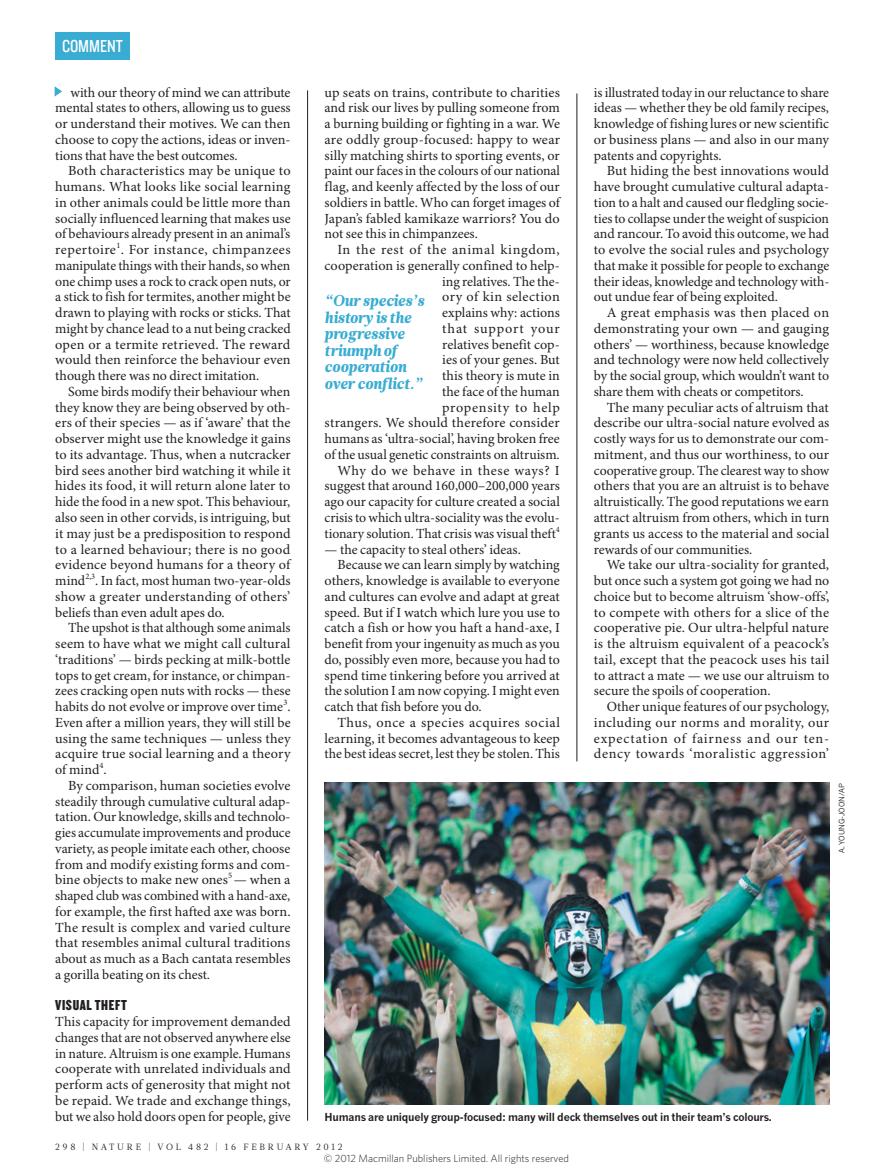
<style>
.page{position:relative;width:893px;height:1174px;background:#fff}
.page>*{position:absolute;margin:0;border:0;box-sizing:border-box;transform-origin:0 0}
.t1{font:18px "Knockout 29 Junior Ltweight";color:#fff}
.PULL_QUOTE{font:italic 900 15.75px/16.5px "Glosa Math";letter-spacing:-.005em;color:#38acd2;scale:.95 1}
.CROSSHEAD{font:15px "Knockout 69 Full Liteweight";letter-spacing:.04em;color:#231f20}
.BODY_INDENT{font:13.95px/15.8px "Minion Pro";color:#231f20;text-align:justify}
.BODY_1ST_PARA{font:13.95px/15.8px "Minion Pro";color:#231f20;text-align:justify}
.PIC_CAPTION{font:700 10.8px "News Gothic MTOT";letter-spacing:-.02em;color:#231f20}
.t2{font:300 10.5px "Whitney";color:#231f20}
.t3{font:9px "Glosa Math";letter-spacing:.3em;color:#231f20}
.PIC_CREDIT{font:7.5px "News Gothic MTOT";color:#231f20}
</style>
<div class="page">
<img style="left:325px;top:783px;width:504px;height:321px">
<hr style="left:307px;top:90px;width:1px;height:1030px;background:#231f20">
<div style="left:55px;top:32px;width:75px;height:27px;background:#38acd2"></div>
<hr style="left:577px;top:93px;width:1px;height:668px;background:#231f20">
<svg style="left:55px;top:86px;width:7px;height:11px"></svg>
<p class="t1" style="left:62px;top:34px;width:62px">COMMENT</p>
<p class="BODY_INDENT" style="left:55px;top:85px;width:237px;text-indent:15px">with our theory of mind we can attribute mental states to others, allowing us to guess or understand their motives. We can then choose to copy the actions, ideas or inven&shy;tions that have the best outcomes.</p>
<p class="BODY_INDENT" style="left:55px;top:164px;width:237px;text-indent:13px">Both characteristics may be unique to humans. What looks like social learning in other animals could be little more than socially influenced learning that makes use of behaviours already present in an animal’s repertoire<sup>1</sup>. For instance, chimpanzees manipulate things with their hands, so when one chimp uses a rock to crack open nuts, or a stick to fish for termites, another might be drawn to playing with rocks or sticks. That might by chance lead to a nut being cracked open or a termite retrieved. The reward would then reinforce the behaviour even though there was no direct imitation.</p>
<p class="BODY_INDENT" style="left:55px;top:384px;width:237px;text-indent:13px">Some birds modify their behaviour when they know they are being observed by oth&shy;ers of their species — as if ‘aware’ that the observer might use the knowledge it gains to its advantage. Thus, when a nutcracker bird sees another bird watching it while it hides its food, it will return alone later to hide the food in a new spot. This behaviour, also seen in other corvids, is intriguing, but it may just be a predisposition to respond to a learned behaviour; there is no good evidence beyond humans for a theory of mind<sup>2,3</sup>. In fact, most human two-year-olds show a greater understanding of others’ beliefs than even adult apes do.</p>
<p class="BODY_INDENT" style="left:55px;top:620px;width:237px;text-indent:13px">The upshot is that although some animals seem to have what we might call cultural ‘traditions’ — birds pecking at milk-bottle tops to get cream, for instance, or chimpan&shy;zees cracking open nuts with rocks — these habits do not evolve or improve over time<sup>3</sup>.<br>Even after a million years, they will still be using the same techniques — unless they acquire true social learning and a theory of mind<sup>4</sup>.</p>
<p class="BODY_INDENT" style="left:55px;top:778px;width:237px;text-indent:13px">By comparison, human societies evolve steadily through cumulative cultural adap&shy;tation. Our knowledge, skills and technolo&shy;gies accumulate improvements and produce variety, as people imitate each other, choose from and modify existing forms and com&shy;bine objects to make new ones<sup>5</sup> — when a shaped club was combined with a hand-axe, for example, the first hafted axe was born.<br>The result is complex and varied culture that resembles animal cultural traditions about as much as a Bach cantata resembles a gorilla beating on its chest.</p>
<p class="CROSSHEAD" style="left:55px;top:996px;width:73px">VISUAL THEFT</p>
<p class="BODY_1ST_PARA" style="left:55px;top:1014px;width:237px">This capacity for improvement demanded changes that are not observed anywhere else in nature. Altruism is one example. Humans cooperate with unrelated individuals and perform acts of generosity that might not be repaid. We trade and exchange things, but we also hold doors open for people, give</p>
<p class="BODY_1ST_PARA" style="left:325px;top:85px;width:237px">up seats on trains, contribute to charities and risk our lives by pulling someone from a burning building or fighting in a war. We are oddly group-focused: happy to wear silly matching shirts to sporting events, or paint our faces in the colours of our national flag, and keenly affected by the loss of our soldiers in battle. Who can forget images of Japan’s fabled kamikaze warriors? You do not see this in chimpanzees.</p>
<p class="BODY_INDENT" style="left:325px;top:242px;width:237px;text-align:right">In the rest of the animal kingdom, cooperation is generally confined to help&shy;ing relatives. The the-<br>ory of kin selection<br>explains why: actions<br>that support your<br>relatives benefit cop-<br>ies of your genes. But<br>this theory is mute in<br>the face of the human<br>propensity to help<br>strangers. We should therefore consider humans as ‘ultra-social’, having broken free of the usual genetic constraints on altruism.</p>
<p class="BODY_INDENT" style="left:325px;top:463px;width:237px;text-indent:13px">Why do we behave in these ways? I suggest that around 160,000–200,000 years ago our capacity for culture created a social crisis to which ultra-sociality was the evolu&shy;tionary solution. That crisis was visual theft<sup>4</sup></p>
<p class="BODY_INDENT" style="left:325px;top:542px;width:198px">— the capacity to steal others’ ideas.</p>
<p class="BODY_INDENT" style="left:325px;top:557px;width:237px;text-indent:13px">Because we can learn simply by watching others, knowledge is available to everyone and cultures can evolve and adapt at great speed. But if I watch which lure you use to catch a fish or how you haft a hand-axe, I benefit from your ingenuity as much as you do, possibly even more, because you had to spend time tinkering before you arrived at the solution I am now copying. I might even catch that fish before you do.</p>
<p class="BODY_INDENT" style="left:325px;top:715px;width:237px;text-indent:13px">Thus, once a species acquires social learning, it becomes advantageous to keep the best ideas secret, lest they be stolen. This</p>
<p class="PULL_QUOTE" style="left:325px;top:293px;width:107px">“Our species’s history is the progressive triumph of cooperation over conflict.”</p>
<p class="BODY_INDENT" style="left:594px;top:85px;width:237px">is illustrated today in our reluctance to share ideas — whether they be old family recipes, knowledge of fishing lures or new scientific or business plans — and also in our many patents and copyrights.</p>
<p class="BODY_INDENT" style="left:594px;top:164px;width:237px;text-indent:13px">But hiding the best innovations would have brought cumulative cultural adapta&shy;tion to a halt and caused our fledgling socie&shy;ties to collapse under the weight of suspicion and rancour. To avoid this outcome, we had to evolve the social rules and psychology that make it possible for people to exchange their ideas, knowledge and technology with&shy;out undue fear of being exploited.</p>
<p class="BODY_INDENT" style="left:594px;top:305px;width:237px;text-indent:13px">A great emphasis was then placed on demonstrating your own — and gauging others’ — worthiness, because knowledge and technology were now held collectively by the social group, which wouldn’t want to share them with cheats or competitors.</p>
<p class="BODY_INDENT" style="left:594px;top:400px;width:237px;text-indent:13px">The many peculiar acts of altruism that describe our ultra-social nature evolved as costly ways for us to demonstrate our com&shy;mitment, and thus our worthiness, to our cooperative group. The clearest way to show others that you are an altruist is to behave altruistically. The good reputations we earn attract altruism from others, which in turn grants us access to the material and social rewards of our communities.</p>
<p class="BODY_INDENT" style="left:594px;top:557px;width:237px;text-indent:13px">We take our ultra-sociality for granted, but once such a system got going we had no choice but to become altruism ‘show-offs’, to compete with others for a slice of the cooperative pie. Our ultra-helpful nature is the altruism equivalent of a peacock’s tail, except that the peacock uses his tail to attract a mate — we use our altruism to secure the spoils of cooperation.</p>
<p class="BODY_INDENT" style="left:594px;top:699px;width:237px;text-indent:13px">Other unique features of our psychology, including our norms and morality, our expectation of fairness and our ten&shy;dency towards ‘moralistic aggression’</p>
<p class="PIC_CAPTION" style="left:325px;top:1110px;width:449px">Humans are uniquely group-focused: many will deck themselves out in their team’s colours.</p>
<p class="t3" style="left:55px;top:1141px;width:289px">298 | NATURE | VOL 482 | 16 FEBRUARY 2012</p>
<p class="t2" style="left:324px;top:1151px;width:247px">© 2012 Macmillan Publishers Limited. All rights reserved</p>
<p class="PIC_CREDIT" style="left:837px;top:853px;width:72px;rotate:-90deg">A. YOUNG-JOON/AP</p>
</div>
